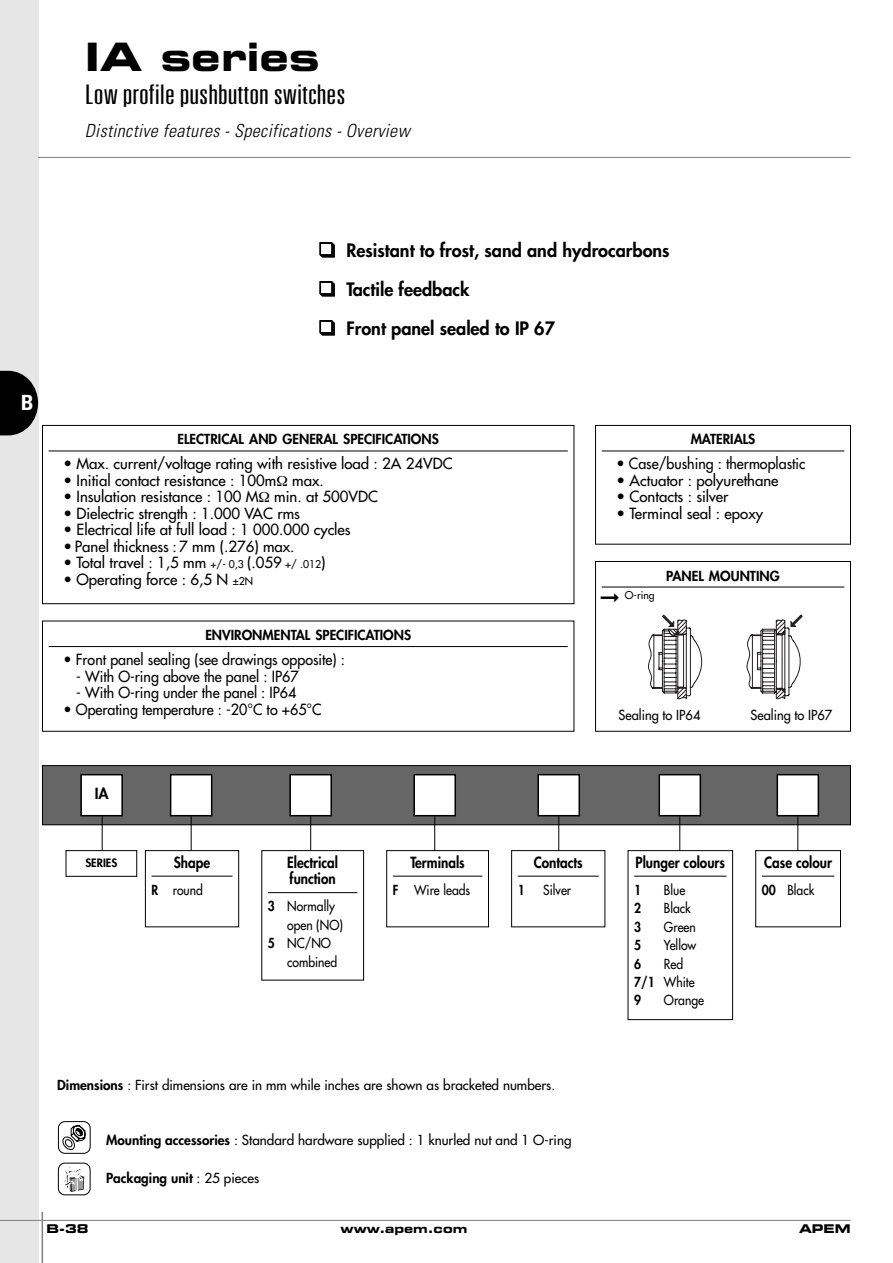
<style>
.page{position:relative;width:893px;height:1263px;background:#fff}
.page>*{position:absolute;margin:0;border:0;box-sizing:border-box;transform-origin:0 0}
.t1{font:700 expanded 39px "Square 721 BT";color:#000}
.t2{font:300 ultra-condensed 27px "Univers";color:#000;scale:1.3 1}
.t3{font:700 condensed 21px "Univers";color:#fff}
.t4{font:800 18px "Futura";color:#000}
.t5{font:italic 300 condensed 18px "Univers";color:#000}
.t6{font:15px "Futura";color:#000}
.t7{font:15px "Futura";color:#000;scale:.95 1}
.t8{font:800 15px/16.5px "Futura";color:#000;scale:.9 1}
.t9{font:800 15px "Futura";color:#000}
.t10{font:13.5px "Futura";color:#000}
.t11{font:800 13.5px "Futura";color:#000}
.t12{font:13.5px/18.5px "Futura";color:#000;scale:.9 1}
.t13{font:13.5px "Futura";color:#000;scale:.95 1}
.t14{font:800 13.5px "Futura";color:#000;scale:.9 1}
.t15{font:700 expanded 12px "Square 721 BT";color:#000}
.t16{font:800 11.25px "Futura";color:#000}
.t17{font:10.5px "Futura";color:#000}
.s1{font-size:10.5px}
.s2{font-weight:800}
.s3{font-weight:400}
</style>
<div class="page">
<div style="left:0;top:0;width:38px;height:1263px;background:#e6e6e6"></div>
<hr style="left:0;top:1220px;width:850px;height:1px;background:#808080">
<hr style="left:42px;top:1212px;width:1px;height:51px;background:#808080">
<hr style="left:38px;top:157px;width:812px;height:1px;background:#808080">
<svg style="left:0;top:371px;width:38px;height:64px;background:#252525"></svg>
<svg style="left:42px;top:425px;width:533px;height:179px"></svg>
<svg style="left:595px;top:425px;width:255px;height:120px"></svg>
<svg style="left:48px;top:561px;width:802px;height:171px"></svg>
<div style="left:43px;top:766px;width:807px;height:59px;background:#666"></div>
<div style="left:42px;top:765px;width:808px;height:60px;border:1px solid #000"></div>
<hr style="left:679px;top:791px;width:1px;height:120px;background:#000">
<hr style="left:797px;top:791px;width:1px;height:120px;background:#000">
<hr style="left:434px;top:791px;width:1px;height:120px;background:#000">
<hr style="left:558px;top:791px;width:1px;height:120px;background:#000">
<hr style="left:310px;top:791px;width:1px;height:100px;background:#000">
<hr style="left:191px;top:796px;width:1px;height:99px;background:#000">
<hr style="left:102px;top:798px;width:1px;height:64px;background:#000">
<div style="left:82px;top:775px;width:39px;height:40px;background:#fff"></div>
<div style="left:80px;top:774px;width:43px;height:42px;border:2px solid #000"></div>
<div style="left:171px;top:775px;width:40px;height:40px;background:#fff"></div>
<div style="left:170px;top:774px;width:42px;height:42px;border:2px solid #000"></div>
<div style="left:291px;top:775px;width:39px;height:40px;background:#fff"></div>
<div style="left:289px;top:774px;width:43px;height:42px;border:2px solid #000"></div>
<div style="left:415px;top:775px;width:39px;height:40px;background:#fff"></div>
<div style="left:413px;top:774px;width:43px;height:42px;border:2px solid #000"></div>
<div style="left:539px;top:775px;width:39px;height:40px;background:#fff"></div>
<div style="left:537px;top:774px;width:43px;height:42px;border:2px solid #000"></div>
<div style="left:778px;top:775px;width:39px;height:40px;background:#fff"></div>
<div style="left:776px;top:774px;width:43px;height:42px;border:2px solid #000"></div>
<div style="left:660px;top:775px;width:39px;height:40px;background:#fff"></div>
<div style="left:658px;top:774px;width:43px;height:42px;border:2px solid #000"></div>
<hr style="left:151px;top:876px;width:81px;height:1px;background:#000">
<div style="left:145px;top:850px;width:94px;height:77px;border:1px solid #000"></div>
<div style="left:755px;top:851px;width:85px;height:76px;background:#fff"></div>
<hr style="left:761px;top:876px;width:73px;height:1px;background:#000">
<div style="left:755px;top:850px;width:85px;height:77px;border:1px solid #000"></div>
<hr style="left:268px;top:892px;width:89px;height:1px;background:#000">
<div style="left:261px;top:850px;width:103px;height:130px;border:1px solid #000"></div>
<div style="left:66px;top:851px;width:71px;height:25px;background:#fff"></div>
<div style="left:66px;top:850px;width:71px;height:26px;border:1px solid #000"></div>
<hr style="left:634px;top:876px;width:92px;height:1px;background:#000">
<div style="left:628px;top:850px;width:104px;height:170px;border:1px solid #000"></div>
<div style="left:387px;top:851px;width:101px;height:76px;background:#fff"></div>
<hr style="left:393px;top:876px;width:89px;height:1px;background:#000">
<div style="left:386px;top:850px;width:102px;height:77px;border:1px solid #000"></div>
<div style="left:511px;top:851px;width:93px;height:76px;background:#fff"></div>
<hr style="left:517px;top:876px;width:81px;height:1px;background:#000">
<div style="left:511px;top:850px;width:94px;height:77px;border:1px solid #000"></div>
<svg style="left:62px;top:1125px;width:24px;height:25px"></svg>
<div style="left:58px;top:1121px;width:32px;height:32px;border:1px solid #000;border-radius:7px"></div>
<svg style="left:64px;top:1166px;width:20px;height:26px"></svg>
<div style="left:58px;top:1163px;width:32px;height:32px;border:1px solid #000;border-radius:7px"></div>
<svg style="left:648px;top:614px;width:154px;height:86px"></svg>
<svg style="left:277px;top:476px;width:10px;height:10px"></svg>
<svg style="left:259px;top:492px;width:10px;height:10px"></svg>
<h1 class="t1" style="left:85px;top:43px;width:236px">IA series</h1>
<h2 class="t2" style="left:85px;top:84px;width:202px">Low profile pushbutton switches</h2>
<p class="t5" style="left:85px;top:124px;width:330px">Distinctive features - Specifications - Overview</p>
<h3 class="t3" style="left:21px;top:395px;width:14px">B</h3>
<p class="t4" style="left:319px;top:242px;width:352px">❑ Resistant to frost, sand and hydrocarbons</p>
<p class="t4" style="left:319px;top:281px;width:152px">❑ Tactile feedback</p>
<p class="t4" style="left:319px;top:320px;width:237px">❑ Front panel sealed to IP 67</p>
<p class="t11" style="left:177px;top:433px;width:263px">ELECTRICAL AND GENERAL SPECIFICATIONS</p>
<p class="t6" style="left:63px;top:456px;width:390px">• Max. current/voltage rating with resistive load : 2A 24VDC</p>
<p class="t6" style="left:63px;top:473px;width:262px">• Initial contact resistance : 100m max.</p>
<p class="t6" style="left:63px;top:489px;width:316px">• Insulation resistance : 100 M min. at 500VDC</p>
<p class="t6" style="left:63px;top:506px;width:238px">• Dielectric strength : 1.000 VAC rms</p>
<p class="t6" style="left:63px;top:522px;width:289px">• Electrical life at full load : 1 000.000 cycles</p>
<p class="t6" style="left:63px;top:539px;width:233px">• Panel thickness : 7 mm (.276) max.</p>
<p class="t6" style="left:63px;top:555px;width:264px">• Total travel : 1,5 mm <span class="s1">+/- 0,3</span> (.059 <span class="s1">+/ .012</span>)</p>
<p class="t6" style="left:63px;top:572px;width:191px">• Operating force : 6,5 N <span class="s1">±2N</span></p>
<p class="t11" style="left:205px;top:629px;width:207px">ENVIRONMENTAL SPECIFICATIONS</p>
<p class="t7" style="left:63px;top:652px;width:298px">• Front panel sealing (see drawings opposite) :</p>
<p class="t7" style="left:76px;top:669px;width:235px">- With O-ring above the panel : IP67</p>
<p class="t7" style="left:76px;top:685px;width:233px">- With O-ring under the panel : IP64</p>
<p class="t7" style="left:63px;top:702px;width:273px">• Operating temperature : -20°C to +65°C</p>
<p class="t9" style="left:95px;top:786px;width:15px">IA</p>
<p class="t11" style="left:690px;top:433px;width:66px">MATERIALS</p>
<p class="t7" style="left:616px;top:456px;width:200px">• Case/bushing : thermoplastic</p>
<p class="t6" style="left:616px;top:473px;width:163px">• Actuator : polyurethane</p>
<p class="t6" style="left:616px;top:489px;width:113px">• Contacts : silver</p>
<p class="t6" style="left:616px;top:506px;width:148px">• Terminal seal : epoxy</p>
<p class="t17" style="left:600px;top:590px;width:56px">➞ O-ring</p>
<p class="t11" style="left:666px;top:569px;width:115px">PANEL MOUNTING</p>
<p class="t13" style="left:618px;top:708px;width:88px">Sealing to IP64</p>
<p class="t13" style="left:750px;top:708px;width:88px">Sealing to IP67</p>
<p class="t16" style="left:85px;top:857px;width:33px">SERIES</p>
<p class="t8" style="left:635px;top:855px;width:101px">Plunger colours</p>
<p class="t14" style="left:634px;top:884px;width:9px">1</p>
<p class="t12" style="left:664px;top:882px;width:25px">Blue</p>
<p class="t14" style="left:634px;top:902px;width:9px">2</p>
<p class="t12" style="left:664px;top:900px;width:31px">Black</p>
<p class="t14" style="left:634px;top:920px;width:9px">3</p>
<p class="t12" style="left:664px;top:919px;width:37px">Green</p>
<p class="t14" style="left:634px;top:939px;width:9px">5</p>
<p class="t12" style="left:664px;top:937px;width:37px">Yellow</p>
<p class="t14" style="left:634px;top:957px;width:9px">6</p>
<p class="t8" style="left:174px;top:855px;width:42px">Shape</p>
<p class="t12" style="left:151px;top:882px;width:59px"><span class="s2">R</span> round</p>
<p class="t8" style="left:287px;top:855px;width:58px">Electrical function</p>
<p class="t12" style="left:268px;top:898px;width:76px"><span class="s2">3</span> Normally</p>
<p class="t12" style="left:287px;top:917px;width:63px">open (NO)</p>
<p class="t12" style="left:268px;top:935px;width:72px"><span class="s2">5</span> NC/NO</p>
<p class="t12" style="left:287px;top:953px;width:57px">combined</p>
<p class="t8" style="left:410px;top:855px;width:62px">Terminals</p>
<p class="t12" style="left:393px;top:882px;width:87px"><span class="s2">F</span> Wire leads</p>
<p class="t8" style="left:533px;top:855px;width:56px">Contacts</p>
<p class="t14" style="left:517px;top:884px;width:9px">1</p>
<p class="t12" style="left:543px;top:882px;width:32px">Silver</p>
<p class="t12" style="left:634px;top:955px;width:69px;text-indent:30px">Red<br><span class="s2">7/1</span> White<br><span class="s2">9</span></p>
<p class="t12" style="left:664px;top:992px;width:46px">Orange</p>
<p class="t8" style="left:764px;top:855px;width:77px">Case colour</p>
<p class="t12" style="left:761px;top:882px;width:60px"><span class="s2">00</span> Black</p>
<p class="t10" style="left:57px;top:1079px;width:499px"><span class="s2">Dimensions</span> : First dimensions are in mm while inches are shown as bracketed numbers.</p>
<p class="t10" style="left:106px;top:1133px;width:467px"><span class="s2">Mounting accessories</span> : Standard hardware supplied : 1 knurled nut and 1 O-ring</p>
<p class="t11" style="left:106px;top:1172px;width:154px">Packaging unit <span class="s3">: 25 pieces</span></p>
<p class="t15" style="left:47px;top:1225px;width:43px">B-38</p>
<p class="t15" style="left:340px;top:1225px;width:128px">www.apem.com</p>
<p class="t15" style="left:799px;top:1225px;width:53px">APEM</p>
</div>
